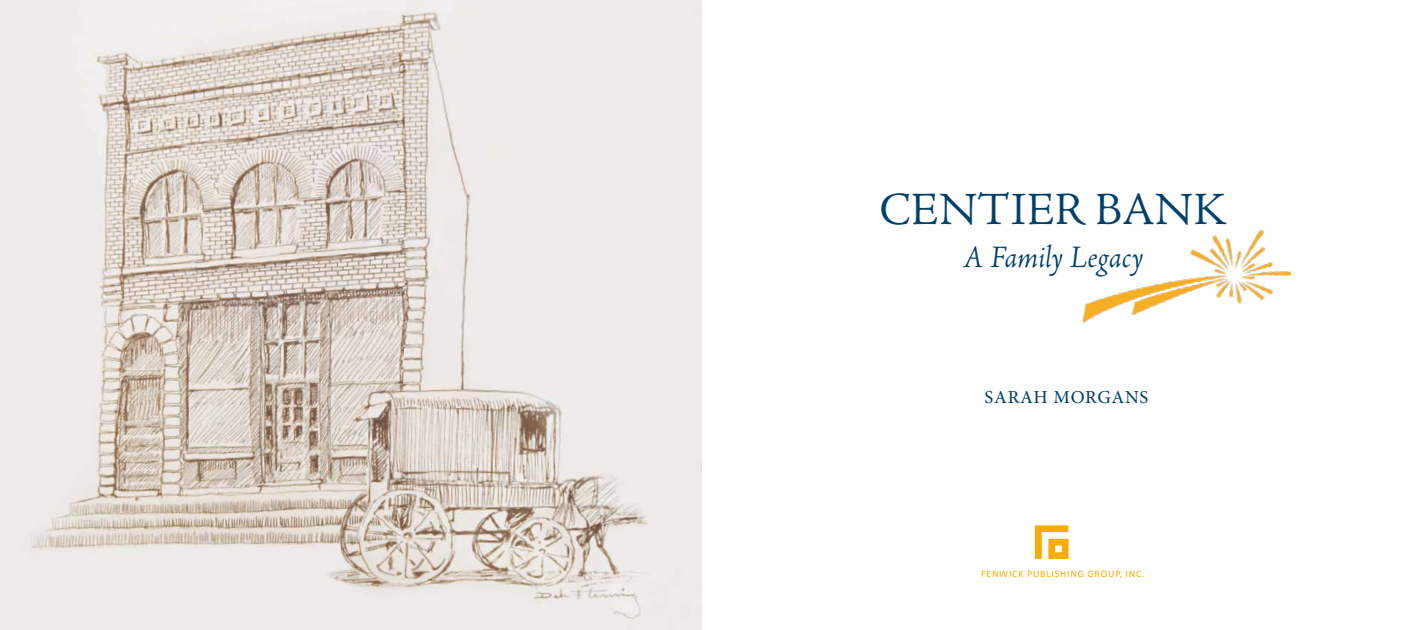
<style>
.page{position:relative;width:1404px;height:630px;background:#fff}
.page>*{position:absolute;margin:0;border:0;box-sizing:border-box;transform-origin:0 0}
.t1{font:48px "Adobe Jenson";color:#00416b}
.t2{font:italic 33px "Adobe Jenson";color:#00416b}
.t3{font:18px "Adobe Hebrew";letter-spacing:.04em;color:#00416b}
.t4{font:10px "Calibri";letter-spacing:.08em;color:#f9ac00}
</style>
<div class="page">
<img style="left:0;top:0;width:702px;height:630px">
<img style="left:1082px;top:229px;width:210px;height:95px">
<svg style="left:1035px;top:525px;width:34px;height:34px"></svg>
<h1 class="t1" style="left:880px;top:185px;width:348px">CENTIER BANK</h1>
<p class="t2" style="left:963px;top:241px;width:182px">A Family Legacy</p>
<p class="t3" style="left:985px;top:386px;width:165px">SARAH MORGANS</p>
<p class="t4" style="left:981px;top:567px;width:165px">FENWICK PUBLISHING GROUP, INC.</p>
</div>
